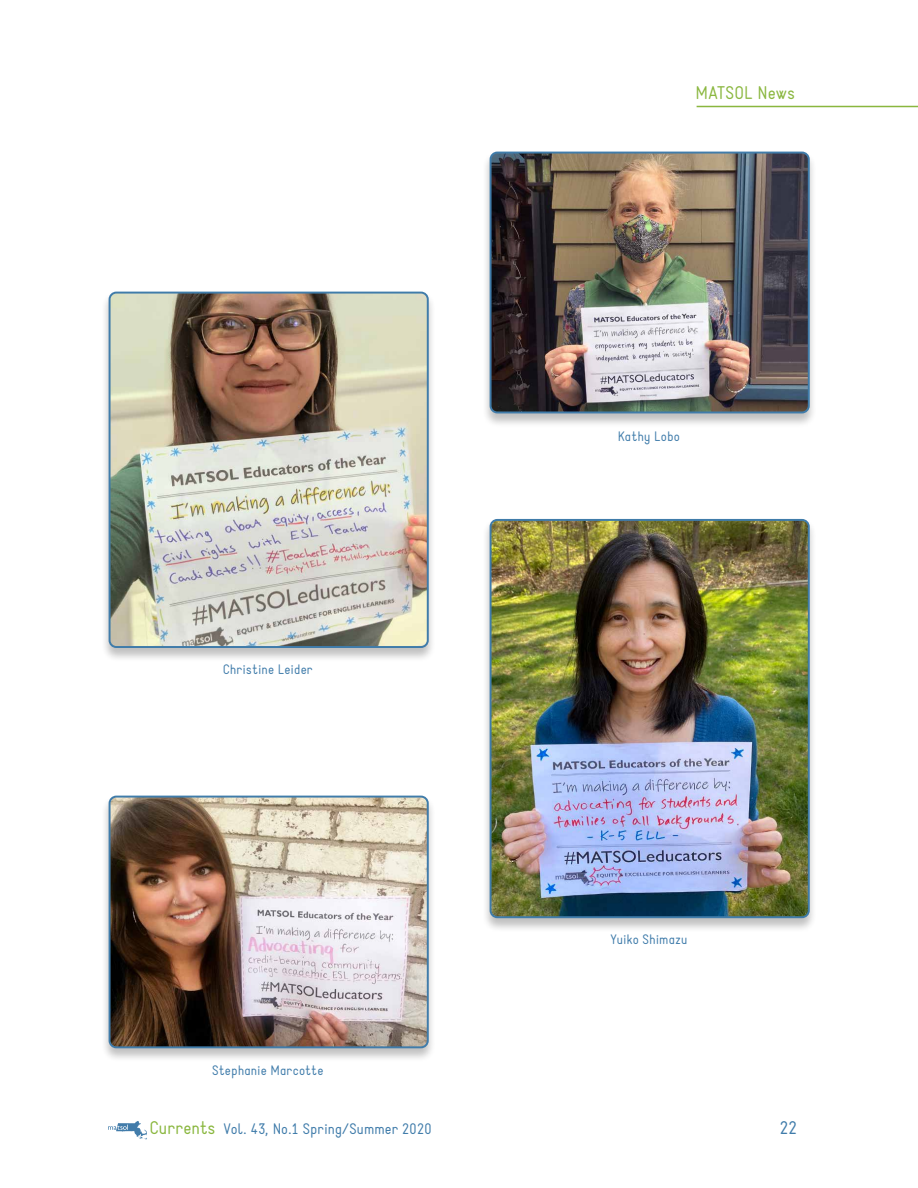
<style>
.page{position:relative;width:918px;height:1188px;background:#fff}
.page>*{position:absolute;margin:0;border:0;box-sizing:border-box;transform-origin:0 0}
.t1{font:18px "Static";letter-spacing:.01em;color:#8ab73f}
.t2{font:18px "Static";color:#407caa}
.t3{font:15px "Static";letter-spacing:.015em;color:#407caa}
.t4{font:13.5px "Static";letter-spacing:.015em;color:#407caa}
.s1{font-size:18px;color:#8ab73f}
</style>
<div class="page">
<svg style="left:108px;top:1121px;width:39px;height:18px"></svg>
<div style="left:101px;top:291px;width:336px;height:372px;background:#000;opacity:.25"></div>
<img style="left:110px;top:293px;width:318px;height:354px">
<div style="left:109px;top:292px;width:320px;height:356px;border:2px solid #407caa;border-radius:7px"></div>
<div style="left:482px;top:518px;width:336px;height:415px;background:#000;opacity:.25"></div>
<img style="left:491px;top:520px;width:318px;height:397px">
<div style="left:490px;top:519px;width:320px;height:399px;border:2px solid #407caa;border-radius:7px"></div>
<div style="left:101px;top:795px;width:336px;height:268px;background:#000;opacity:.25"></div>
<img style="left:110px;top:797px;width:318px;height:250px">
<div style="left:109px;top:796px;width:320px;height:252px;border:2px solid #407caa;border-radius:7px"></div>
<div style="left:482px;top:150px;width:336px;height:278px;background:#000;opacity:.25"></div>
<img style="left:491px;top:153px;width:318px;height:259px">
<div style="left:490px;top:152px;width:320px;height:261px;border:2px solid #407caa;border-radius:7px"></div>
<hr style="left:697px;top:106px;width:221px;height:1px;background:#8ab73f">
<p class="t4" style="left:223px;top:662px;width:91px">Christine Leider</p>
<p class="t4" style="left:212px;top:1062px;width:113px">Stephanie Marcotte</p>
<h1 class="t1" style="left:696px;top:82px;width:101px">MATSOL News</h1>
<p class="t4" style="left:618px;top:428px;width:64px">Kathy Lobo</p>
<p class="t4" style="left:610px;top:931px;width:78px">Yuiko Shimazu</p>
<p class="t3" style="left:150px;top:1120px;width:283px"><span class="s1">Currents</span> Vol. 43, No.1 Spring/Summer 2020</p>
<h1 class="t2" style="left:780px;top:1117px;width:19px">22</h1>
</div>
